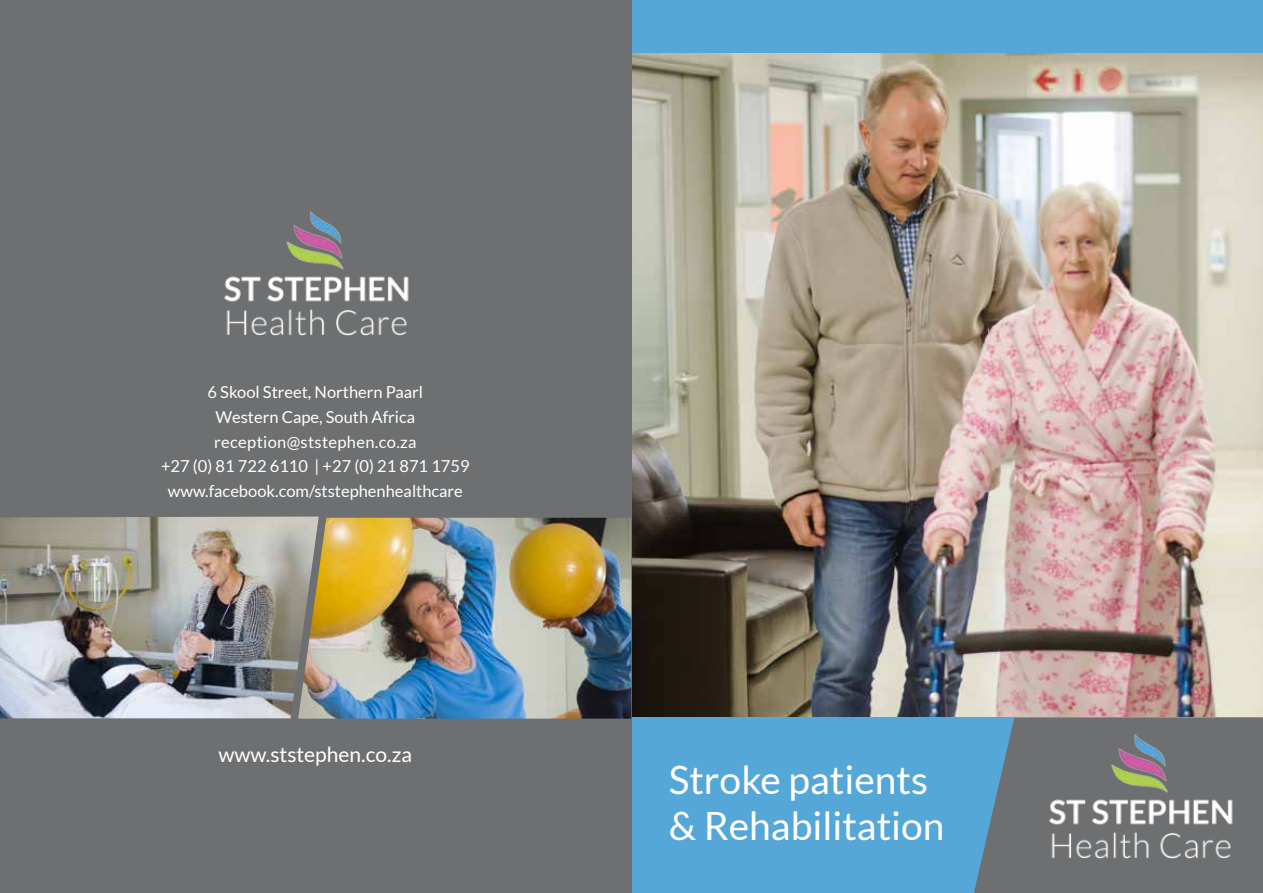
<style>
.page{position:relative;width:1263px;height:893px;background:#fff}
.page>*{position:absolute;margin:0;border:0;box-sizing:border-box;transform-origin:0 0}
.t1{font:39px/46.8px "Lato";color:#fff}
.t2{font:21px "Lato";color:#fff}
.t3{font:16.5px/24.6px "Lato";color:#fff;text-align:center}
</style>
<div class="page">
<img style="left:631px;top:53px;width:632px;height:665px">
<div style="left:631px;top:718px;width:632px;height:175px;background:#55a7d8"></div>
<svg style="left:974px;top:718px;width:289px;height:175px;background:#69777f"></svg>
<div style="left:631px;top:0;width:632px;height:53px;background:#55a7d8"></div>
<img style="left:1045px;top:734px;width:191px;height:135px">
<div style="left:0;top:0;width:631px;height:893px;background:#6d6f71"></div>
<img style="left:333px;top:518px;width:298px;height:201px">
<img style="left:0;top:516px;width:285px;height:202px">
<img style="left:285px;top:516px;width:48px;height:203px">
<img style="left:224px;top:211px;width:185px;height:125px">
<p class="t3" style="left:161px;top:380px;width:310px">6 Skool Street, Northern Paarl<br>Western Cape, South Africa reception@ststephen.co.za<br>+27 (0) 81 722 6110 | +27 (0) 21 871 1759 www.facebook.com/ststephenhealthcare</p>
<p class="t2" style="left:218px;top:743px;width:195px">www.ststephen.co.za</p>
<h1 class="t1" style="left:669px;top:756px;width:277px">Stroke patients &amp; Rehabilitation</h1>
</div>
